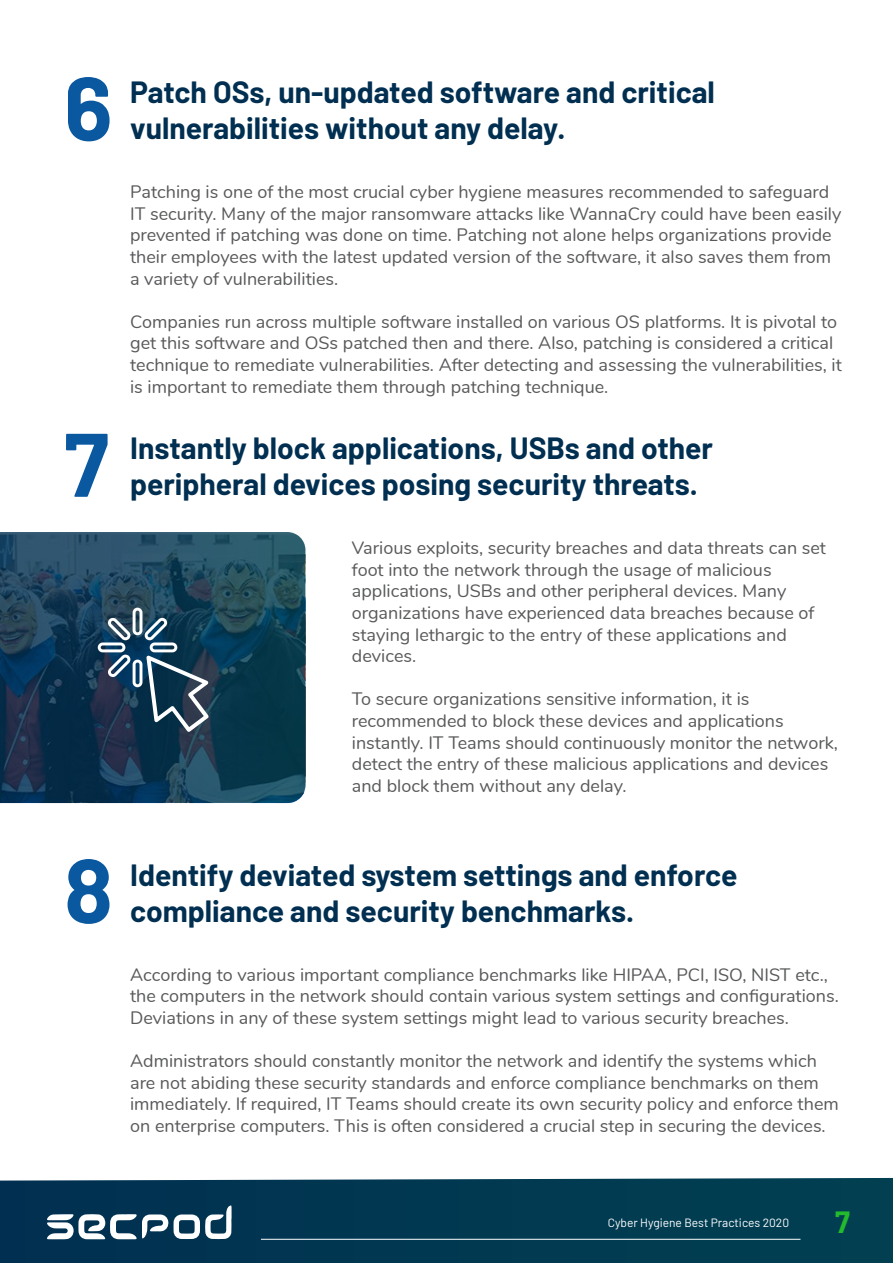
<style>
.page{position:relative;width:893px;height:1263px;background:#fff}
.page>*{position:absolute;margin:0;border:0;box-sizing:border-box;transform-origin:0 0}
.t1{font:700 90px "Barlow";color:#0a58a0}
.t2{font:700 30px "Barlow";color:#012f51}
.t3{font:700 30px "Barlow";color:#23bb2d}
.t4{font:18px/21.6px "Nunito";color:#58595b}
.t5{font:12px "Barlow";color:#fff}
</style>
<div class="page">
<svg style="left:0;top:1178px;width:893px;height:85px;background:#053c54"></svg>
<svg style="left:47px;top:1205px;width:185px;height:34px"></svg>
<hr style="left:261px;top:1239px;width:539px;height:1px;background:#fff">
<svg style="left:0;top:532px;width:305px;height:271px;background:#173f57"></svg>
<svg style="left:98px;top:608px;width:111px;height:124px;background:#37546a"></svg>
<h1 class="t1" style="left:64px;top:42px;width:50px">6</h1>
<h1 class="t1" style="left:64px;top:398px;width:46px">7</h1>
<h2 class="t2" style="left:130px;top:70px;width:586px">Patch OSs, un-updated software and critical</h2>
<h2 class="t2" style="left:130px;top:106px;width:437px">vulnerabilities without any delay.</h2>
<p class="t4" style="left:130px;top:180px;width:713px">Patching is one of the most crucial cyber hygiene measures recommended to safeguard IT security. Many of the major ransomware attacks like WannaCry could have been easily prevented if patching was done on time. Patching not alone helps organizations provide their employees with the latest updated version of the software, it also saves them from a variety of vulnerabilities.</p>
<p class="t4" style="left:130px;top:310px;width:713px">Companies run across multiple software installed on various OS platforms. It is pivotal to get this software and OSs patched then and there. Also, patching is considered a critical technique to remediate vulnerabilities. After detecting and assessing the vulnerabilities, it is important to remediate them through patching technique.</p>
<h2 class="t2" style="left:130px;top:426px;width:584px">Instantly block applications, USBs and other</h2>
<h2 class="t2" style="left:130px;top:462px;width:569px">peripheral devices posing security threats.</h2>
<p class="t4" style="left:352px;top:536px;width:476px">Various exploits, security breaches and data threats can set foot into the network through the usage of malicious applications, USBs and other peripheral devices. Many organizations have experienced data breaches because of staying lethargic to the entry of these applications and devices.</p>
<p class="t4" style="left:352px;top:687px;width:488px">To secure organizations sensitive information, it is recommended to block these devices and applications instantly. IT Teams should continuously monitor the network, detect the entry of these malicious applications and devices and block them without any delay.</p>
<h1 class="t1" style="left:64px;top:824px;width:50px">8</h1>
<h2 class="t2" style="left:130px;top:853px;width:609px">Identify deviated system settings and enforce</h2>
<h2 class="t2" style="left:130px;top:889px;width:506px">compliance and security benchmarks.</h2>
<p class="t4" style="left:130px;top:962px;width:710px">According to various important compliance benchmarks like HIPAA, PCI, ISO, NIST etc., the computers in the network should contain various system settings and configurations.<br>Deviations in any of these system settings might lead to various security breaches.</p>
<p class="t4" style="left:130px;top:1049px;width:710px">Administrators should constantly monitor the network and identify the systems which are not abiding these security standards and enforce compliance benchmarks on them immediately. If required, IT Teams should create its own security policy and enforce them on enterprise computers. This is often considered a crucial step in securing the devices.</p>
<p class="t5" style="left:608px;top:1214px;width:183px">Cyber Hygiene Best Practices 2020</p>
<h2 class="t3" style="left:835px;top:1199px;width:16px">7</h2>
</div>
